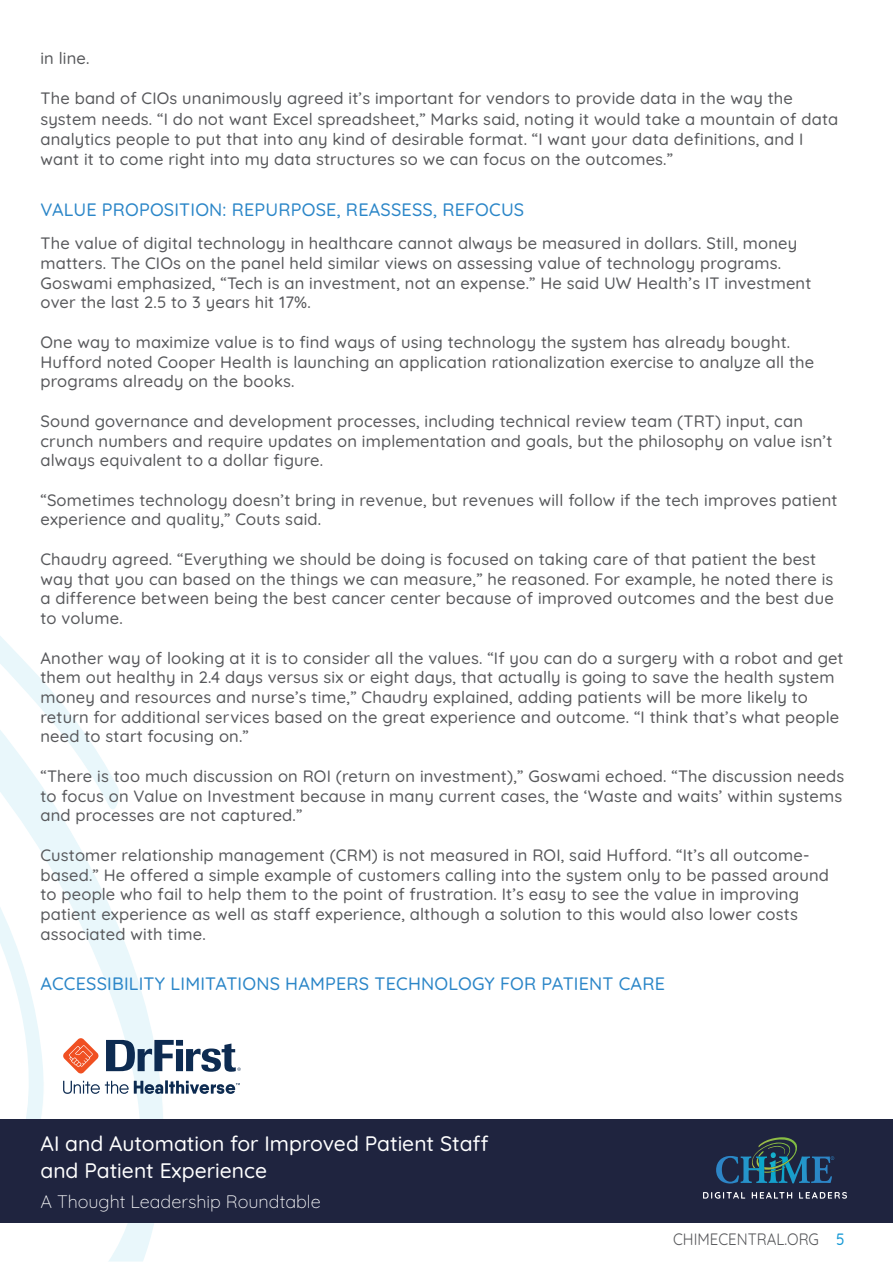
<style>
.page{position:relative;width:893px;height:1263px;background:#fff}
.page>*{position:absolute;margin:0;border:0;box-sizing:border-box;transform-origin:0 0}
.t1{font:500 21px/27px "Quicksand";color:#fff}
.t2{font:500 18px "Quicksand";letter-spacing:.01em;color:#2b86c8}
.t3{font:300 18px "Quicksand";color:#fff}
.t4{font:500 16.5px/19.8px "Quicksand";letter-spacing:.01em;color:#57585b}
.t5{font:16.5px "Quicksand";color:#57585b;scale:.91 1}
.s1{font-weight:500;color:#1398d5}
</style>
<div class="page">
<svg style="left:122px;top:936px;width:67px;height:325px"></svg>
<svg style="left:0;top:636px;width:122px;height:625px"></svg>
<div style="left:0;top:1119px;width:893px;height:104px;background:#1f243f"></div>
<svg style="left:716px;top:1137px;width:118px;height:46px"></svg>
<svg style="left:703px;top:1192px;width:42px;height:7px"></svg>
<svg style="left:752px;top:1192px;width:40px;height:7px"></svg>
<svg style="left:799px;top:1192px;width:48px;height:7px"></svg>
<hr style="left:165px;top:1080px;width:3px;height:14px;background:#0d2b51">
<svg style="left:0;top:1081px;width:240px;height:38px"></svg>
<svg style="left:63px;top:1038px;width:36px;height:36px"></svg>
<svg style="left:106px;top:1040px;width:68px;height:31px"></svg>
<div style="left:176px;top:1049px;width:7px;height:22px;background:#0d2b51"></div>
<div style="left:176px;top:1040px;width:7px;height:6px;background:#0d2b51"></div>
<svg style="left:186px;top:1043px;width:55px;height:29px"></svg>
<p class="t4" style="left:40px;top:46px;width:51px">in line.</p>
<p class="t4" style="left:40px;top:87px;width:799px;line-height:20.2px">The band of CIOs unanimously agreed it’s important for vendors to provide data in the way the system needs. “I do not want Excel spreadsheet,” Marks said, noting it would take a mountain of data analytics people to put that into any kind of desirable format. “I want your data definitions, and I want it to come right into my data structures so we can focus on the outcomes.”</p>
<p class="t2" style="left:40px;top:196px;width:485px">VALUE PROPOSITION: REPURPOSE, REASSESS, REFOCUS</p>
<p class="t4" style="left:40px;top:232px;width:758px">The value of digital technology in healthcare cannot always be measured in dollars. Still, money matters. The CIOs on the panel held similar views on assessing value of technology programs.</p>
<p class="t4" style="left:40px;top:271px;width:772px">Goswami emphasized, “Tech is an investment, not an expense.” He said UW Health’s IT investment over the last 2.5 to 3 years hit 17%.</p>
<p class="t4" style="left:40px;top:331px;width:775px">One way to maximize value is to find ways of using technology the system has already bought.<br>Hufford noted Cooper Health is launching an application rationalization exercise to analyze all the programs already on the books.</p>
<p class="t4" style="left:40px;top:409px;width:793px">Sound governance and development processes, including technical review team (TRT) input, can crunch numbers and require updates on implementation and goals, but the philosophy on value isn’t always equivalent to a dollar figure.</p>
<p class="t4" style="left:40px;top:488px;width:798px">“Sometimes technology doesn’t bring in revenue, but revenues will follow if the tech improves patient experience and quality,” Couts said.</p>
<p class="t4" style="left:40px;top:547px;width:795px">Chaudry agreed. “Everything we should be doing is focused on taking care of that patient the best way that you can based on the things we can measure,” he reasoned. For example, he noted there is a difference between being the best cancer center because of improved outcomes and the best due to volume.</p>
<p class="t4" style="left:40px;top:646px;width:805px">Another way of looking at it is to consider all the values. “If you can do a surgery with a robot and get them out healthy in 2.4 days versus six or eight days, that actually is going to save the health system money and resources and nurse’s time,” Chaudry explained, adding patients will be more likely to return for additional services based on the great experience and outcome. “I think that’s what people need to start focusing on.”</p>
<p class="t4" style="left:40px;top:764px;width:805px">“There is too much discussion on ROI (return on investment),” Goswami echoed. “The discussion needs to focus on Value on Investment because in many current cases, the ‘Waste and waits’ within systems and processes are not captured.”</p>
<p class="t4" style="left:40px;top:843px;width:790px">Customer relationship management (CRM) is not measured in ROI, said Hufford. “It’s all outcome&shy;based.” He offered a simple example of customers calling into the system only to be passed around to people who fail to help them to the point of frustration. It’s easy to see the value in improving patient experience as well as staff experience, although a solution to this would also lower costs associated with time.</p>
<p class="t2" style="left:40px;top:969px;width:626px">ACCESSIBILITY LIMITATIONS HAMPERS TECHNOLOGY FOR PATIENT CARE</p>
<p class="t1" style="left:40px;top:1128px;width:450px">AI and Automation for Improved Patient Staff and Patient Experience</p>
<p class="t3" style="left:40px;top:1187px;width:282px">A Thought Leadership Roundtable</p>
<p class="t5" style="left:673px;top:1226px;width:190px">CHIMECENTRAL.ORG <span class="s1">5</span></p>
</div>
